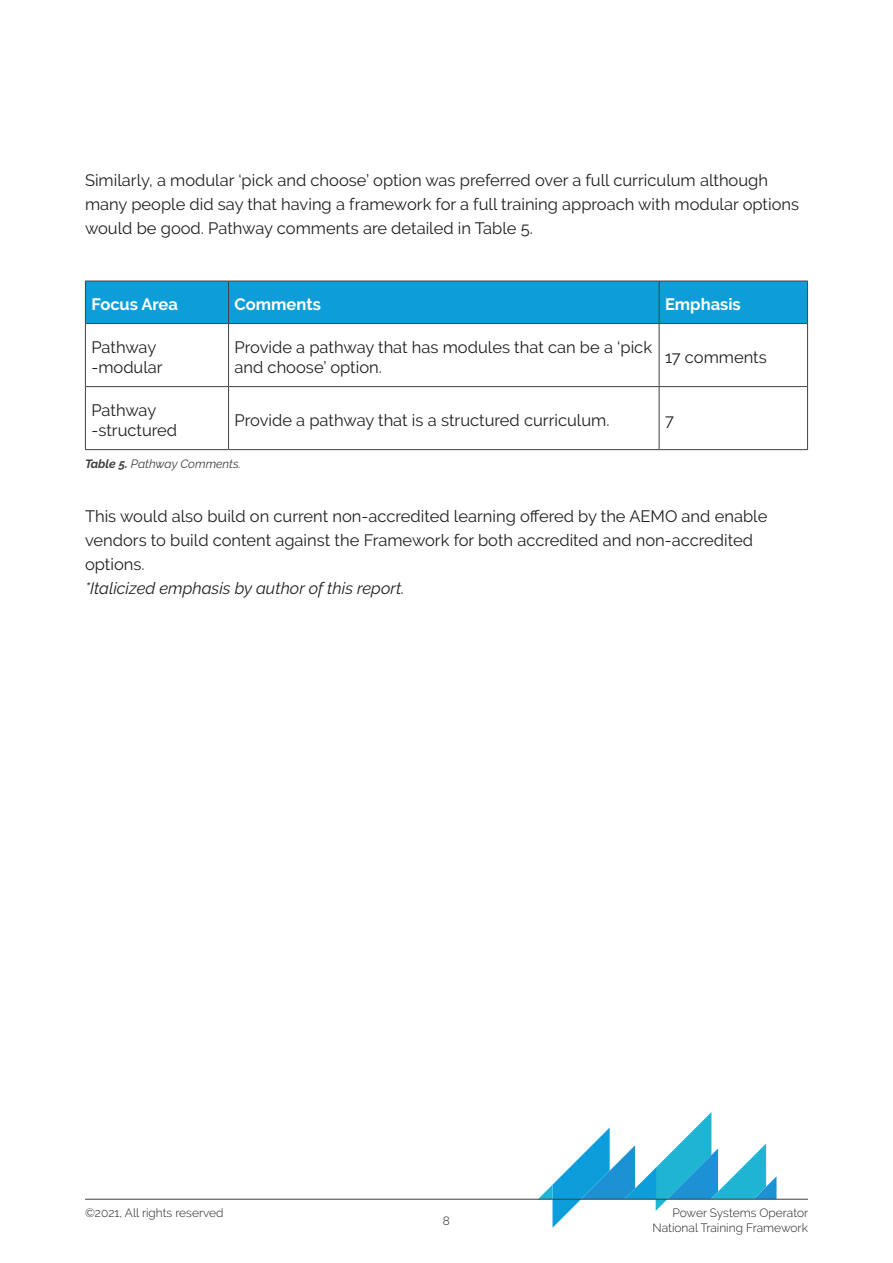
<style>
.page{position:relative;width:893px;height:1263px;background:#fff}
.page>*{position:absolute;margin:0;border:0;box-sizing:border-box;transform-origin:0 0}
.Body_Copy{font:16.5px/24px "Raleway";color:#231f20}
.Body_Copy-2{font:italic 16.5px "Raleway";color:#231f20}
.Body_Copy-3{font:700 16.5px "Raleway";color:#fff}
.t1{font:300 12px/14.4px "Raleway";color:#231f20;text-align:right}
.t2{font:italic 12px "Raleway";color:#404042}
.s1{font-weight:700}
</style>
<div class="page">
<svg style="left:538px;top:1112px;width:238px;height:116px"></svg>
<hr style="left:85px;top:1199px;width:723px;height:1px;background:#404042">
<div style="left:86px;top:282px;width:721px;height:41px;background:#0d9ed9"></div>
<hr style="left:85px;top:281px;width:144px;height:1px;background:#404042">
<hr style="left:85px;top:281px;width:1px;height:43px;background:#404042">
<hr style="left:229px;top:281px;width:430px;height:1px;background:#404042">
<hr style="left:659px;top:281px;width:149px;height:1px;background:#404042">
<hr style="left:807px;top:281px;width:1px;height:43px;background:#404042">
<hr style="left:85px;top:324px;width:1px;height:63px;background:#404042">
<hr style="left:807px;top:324px;width:1px;height:63px;background:#404042">
<hr style="left:85px;top:387px;width:1px;height:62px;background:#404042">
<hr style="left:807px;top:387px;width:1px;height:62px;background:#404042">
<hr style="left:85px;top:449px;width:144px;height:1px;background:#404042">
<hr style="left:229px;top:449px;width:430px;height:1px;background:#404042">
<hr style="left:659px;top:449px;width:149px;height:1px;background:#404042">
<hr style="left:228px;top:281px;width:1px;height:42px;background:#404042">
<hr style="left:659px;top:281px;width:1px;height:42px;background:#404042">
<hr style="left:86px;top:323px;width:143px;height:1px;background:#404042">
<hr style="left:229px;top:323px;width:430px;height:1px;background:#404042">
<hr style="left:228px;top:324px;width:1px;height:62px;background:#404042">
<hr style="left:659px;top:323px;width:148px;height:1px;background:#404042">
<hr style="left:659px;top:324px;width:1px;height:62px;background:#404042">
<hr style="left:86px;top:386px;width:143px;height:1px;background:#404042">
<hr style="left:229px;top:386px;width:430px;height:1px;background:#404042">
<hr style="left:228px;top:387px;width:1px;height:62px;background:#404042">
<hr style="left:659px;top:386px;width:148px;height:1px;background:#404042">
<hr style="left:659px;top:387px;width:1px;height:62px;background:#404042">
<p class="Body_Copy" style="left:85px;top:168px;width:716px">Similarly, a modular ‘pick and choose’ option was preferred over a full curriculum although many people did say that having a framework for a full training approach with modular options would be good. Pathway comments are detailed in Table 5.</p>
<p class="Body_Copy-3" style="left:91px;top:295px;width:88px">Focus Area</p>
<p class="Body_Copy-3" style="left:235px;top:295px;width:88px">Comments</p>
<p class="Body_Copy-3" style="left:665px;top:295px;width:77px">Emphasis</p>
<p class="Body_Copy" style="left:91px;top:337px;width:73px;line-height:19.8px">Pathway -modular</p>
<p class="Body_Copy" style="left:235px;top:337px;width:419px;line-height:19.8px">Provide a pathway that has modules that can be a ‘pick and choose’ option.</p>
<p class="Body_Copy" style="left:665px;top:345px;width:103px">17 comments</p>
<p class="Body_Copy" style="left:91px;top:400px;width:87px;line-height:19.8px">Pathway -structured</p>
<p class="Body_Copy" style="left:235px;top:408px;width:376px">Provide a pathway that is a structured curriculum.</p>
<p class="Body_Copy" style="left:665px;top:408px;width:10px">7</p>
<p class="t2" style="left:85px;top:457px;width:157px"><span class="s1">Table 5.</span> Pathway Comments.</p>
<p class="Body_Copy" style="left:85px;top:504px;width:684px">This would also build on current non-accredited learning offered by the AEMO and enable vendors to build content against the Framework for both accredited and non-accredited options.</p>
<p class="Body_Copy-2" style="left:85px;top:578px;width:321px">*Italicized emphasis by author of this report.</p>
<p class="t1" style="left:85px;top:1206px;width:140px">©2021, All rights reserved</p>
<p class="t1" style="left:653px;top:1206px;width:157px">Power Systems Operator<br>National Training Framework</p>
<p class="t1" style="left:443px;top:1213px;width:9px">8</p>
</div>
